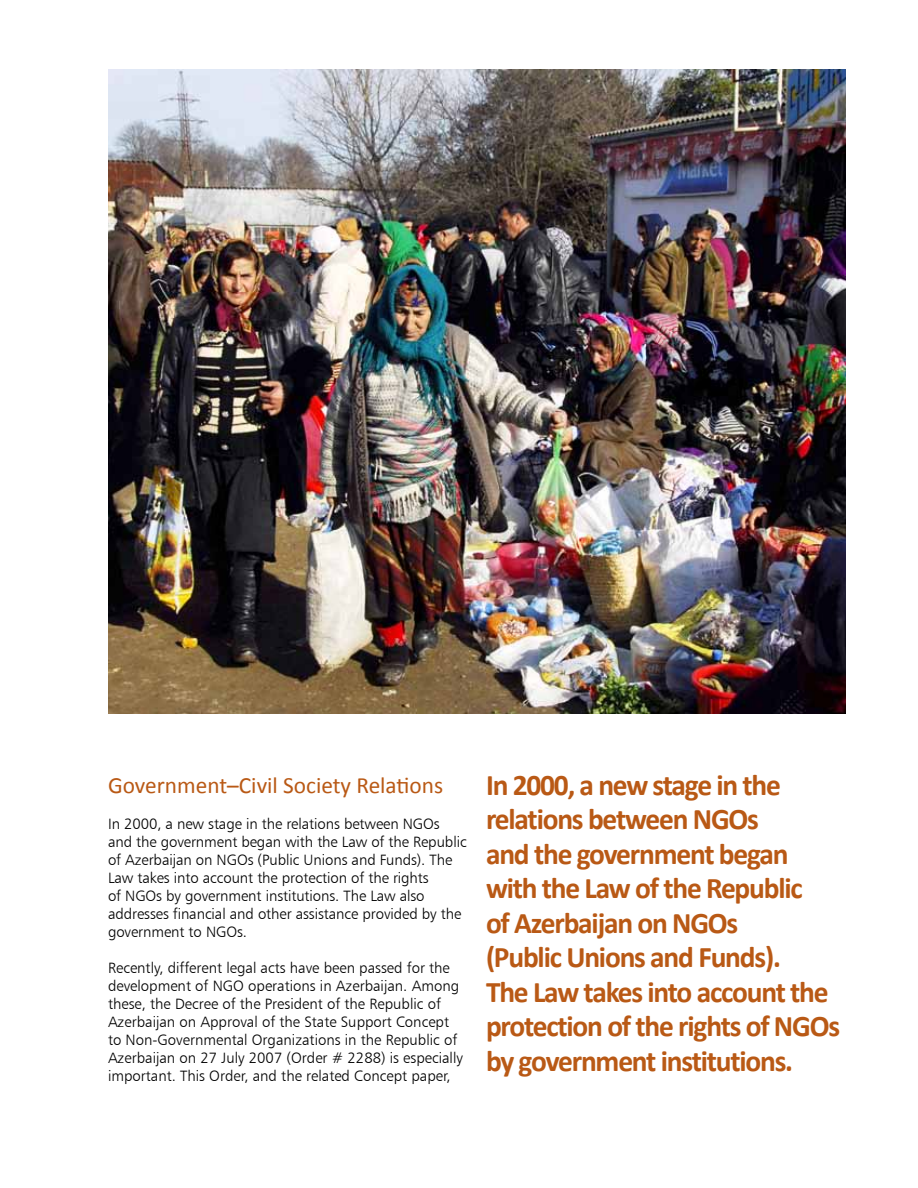
<style>
.page{position:relative;width:918px;height:1188px;background:#fff}
.page>*{position:absolute;margin:0;border:0;box-sizing:border-box;transform-origin:0 0}
.t1{font:700 30px/34.5px "Calibri";letter-spacing:-.04em;color:#b95915}
.t2{font:23.25px "Calibri";color:#b95915}
.t3{font:15px/18px "Humanist 777 BT Light B";color:#000}
</style>
<div class="page">
<img style="left:108px;top:69px;width:738px;height:644px">
<h2 class="t2" style="left:108px;top:771px;width:337px">Government–Civil Society Relations</h2>
<p class="t3" style="left:108px;top:815px;width:360px">In 2000, a new stage in the relations between NGOs and the government began with the Law of the Republic of Azerbaijan on NGOs (Public Unions and Funds). The Law takes into account the protection of the rights<br>of NGOs by government institutions. The Law also addresses financial and other assistance provided by the government to NGOs.</p>
<p class="t3" style="left:108px;top:959px;width:356px">Recently, different legal acts have been passed for the development of NGO operations in Azerbaijan. Among these, the Decree of the President of the Republic of Azerbaijan on Approval of the State Support Concept to Non-Governmental Organizations in the Republic of Azerbaijan on 27 July 2007 (Order # 2288) is especially important. This Order, and the related Concept paper,</p>
<p class="t1" style="left:486px;top:766px;width:356px">In 2000, a new stage in the relations between NGOs<br>and the government began with the Law of the Republic<br>of Azerbaijan on NGOs<br>(Public Unions and Funds).<br>The Law takes into account the protection of the rights of NGOs by government institutions.</p>
</div>
